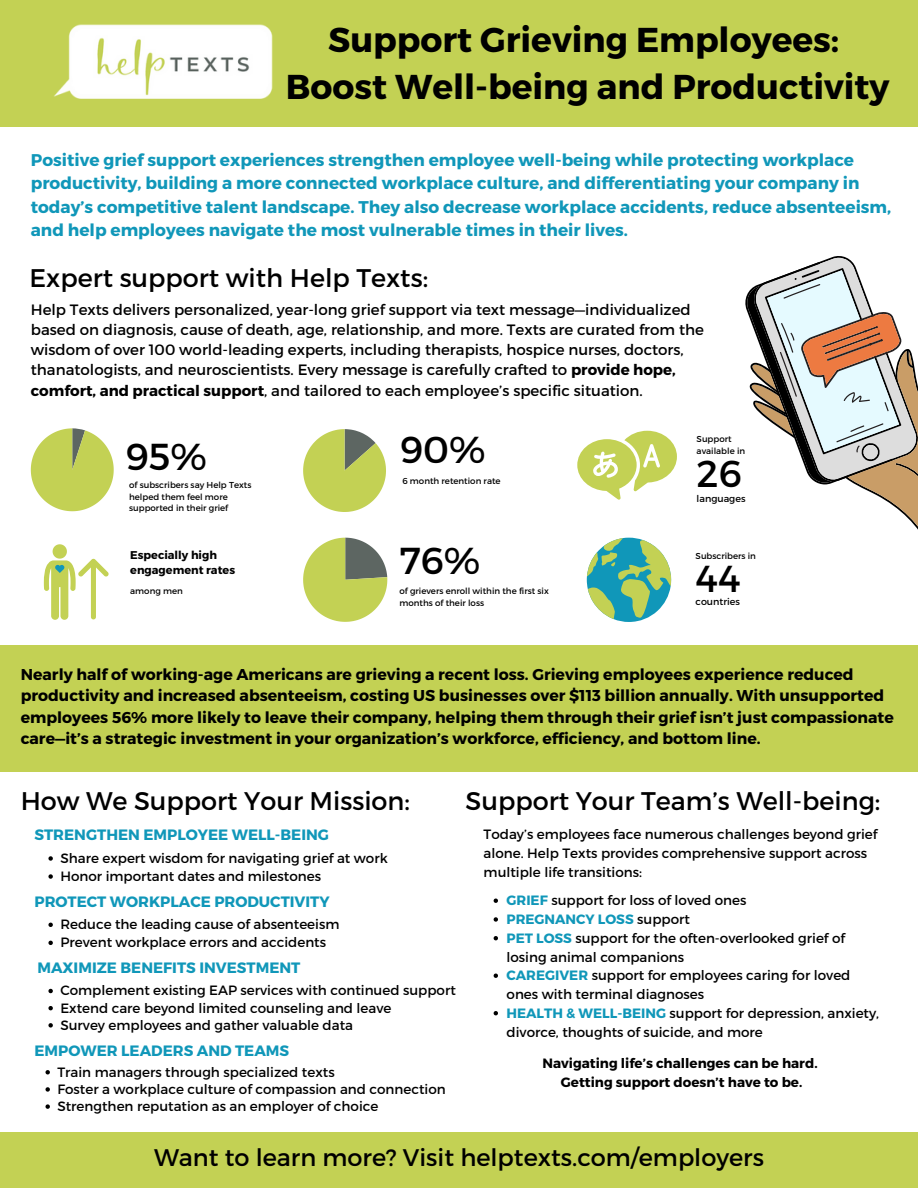
<style>
.page{position:relative;width:918px;height:1188px;background:#fff}
.page>*{position:absolute;margin:0;border:0;box-sizing:border-box;transform-origin:0 0}
.t1{font:37.5px "Montserrat";color:#000}
.t2{font:700 34.5px/47.2px "Montserrat";color:#000;text-align:center}
.t3{font:25.5px "Montserrat";color:#000}
.t4{font:24px "Montserrat";color:#000}
.t5{font:700 16.95px/23.7px "Montserrat";color:#1097b9}
.t6{font:700 15.75px/21.1px "Montserrat";color:#000}
.t7{font:15px/20.2px "Montserrat";color:#000}
.t8{font:700 15px "Montserrat";color:#1097b9}
.t9{font:13.5px/18.8px "Montserrat";color:#000}
.t10{font:700 13.5px/18.8px "Montserrat";color:#000;text-align:center}
.t11{font:700 13.5px "Montserrat";color:#1097b9}
.t12{font:700 11.25px/15px "Montserrat";color:#000}
.t13{font:9.6px "Montserrat";color:#000}
.t14{font:8.55px/11.6px "Montserrat";color:#000}
.s1{font-weight:700}
.s2{font-weight:700;color:#1097b9}
.s3{font-weight:400;color:#000}
</style>
<div class="page">
<div style="left:0;top:0;width:918px;height:126px;background:#c3d154"></div>
<img style="left:54px;top:24px;width:219px;height:75px">
<svg style="left:31px;top:428px;width:83px;height:83px"></svg>
<svg style="left:303px;top:429px;width:83px;height:83px"></svg>
<svg style="left:303px;top:538px;width:84px;height:84px"></svg>
<svg style="left:577px;top:431px;width:100px;height:69px"></svg>
<svg style="left:587px;top:538px;width:84px;height:84px"></svg>
<div style="left:0;top:1132px;width:918px;height:56px;background:#c3d154"></div>
<svg style="left:745px;top:256px;width:173px;height:274px"></svg>
<div style="left:0;top:645px;width:918px;height:127px;background:#c3d154"></div>
<svg style="left:44px;top:544px;width:65px;height:75px"></svg>
<svg style="left:48px;top:923px;width:5px;height:4px"></svg>
<svg style="left:48px;top:941px;width:5px;height:4px"></svg>
<svg style="left:48px;top:989px;width:5px;height:4px"></svg>
<svg style="left:48px;top:1006px;width:5px;height:4px"></svg>
<svg style="left:48px;top:1023px;width:5px;height:5px"></svg>
<svg style="left:46px;top:1070px;width:4px;height:4px"></svg>
<svg style="left:46px;top:1087px;width:4px;height:5px"></svg>
<svg style="left:46px;top:1104px;width:4px;height:5px"></svg>
<svg style="left:494px;top:899px;width:4px;height:4px"></svg>
<svg style="left:494px;top:917px;width:4px;height:5px"></svg>
<svg style="left:494px;top:936px;width:4px;height:4px"></svg>
<svg style="left:494px;top:974px;width:4px;height:4px"></svg>
<svg style="left:494px;top:1011px;width:4px;height:4px"></svg>
<svg style="left:48px;top:856px;width:5px;height:5px"></svg>
<svg style="left:48px;top:874px;width:5px;height:5px"></svg>
<p class="t2" style="left:286px;top:14px;width:605px">Support Grieving Employees:<br>Boost Well-being and Productivity</p>
<h1 class="t5" style="left:31px;top:147px;width:862px">Positive grief support experiences strengthen employee well-being while protecting workplace productivity, building a more connected workplace culture, and differentiating your company in today’s competitive talent landscape. They also decrease workplace accidents, reduce absenteeism, and help employees navigate the most vulnerable times in their lives.</h1>
<p class="t3" style="left:30px;top:262px;width:400px">Expert support with Help Texts:</p>
<h5 class="t7" style="left:31px;top:298px;width:675px">Help Texts delivers personalized, year-long grief support via text message—individualized based on diagnosis, cause of death, age, relationship, and more. Texts are curated from the wisdom of over 100 world-leading experts, including therapists, hospice nurses, doctors, thanatologists, and neuroscientists. Every message is carefully crafted to <span class="s1">provide hope, comfort, and practical support</span>, and tailored to each employee’s specific situation.</h5>
<p class="t1" style="left:126px;top:432px;width:83px">95%</p>
<p class="t14" style="left:129px;top:479px;width:124px">of subscribers say Help Texts helped them feel more supported in their grief</p>
<h2 class="t12" style="left:130px;top:547px;width:106px">Especially high engagement rates</h2>
<p class="t14" style="left:130px;top:585px;width:54px">among men</p>
<h2 class="t1" style="left:400px;top:425px;width:87px">90%</h2>
<p class="t14" style="left:402px;top:474px;width:100px">6 month retention rate</p>
<p class="t1" style="left:399px;top:537px;width:82px">76%</p>
<p class="t14" style="left:399px;top:585px;width:151px">of grievers enroll within the first six months of their loss</p>
<p class="t14" style="left:697px;top:433px;width:50px">Support available in</p>
<p class="t1" style="left:697px;top:450px;width:47px">26</p>
<p class="t13" style="left:697px;top:492px;width:50px">languages</p>
<h3 class="t14" style="left:696px;top:550px;width:62px">Subscribers in</h3>
<p class="t1" style="left:696px;top:554px;width:46px">44</p>
<h4 class="t13" style="left:696px;top:595px;width:46px">countries</h4>
<p class="t6" style="left:21px;top:663px;width:875px">Nearly half of working-age Americans are grieving a recent loss. Grieving employees experience reduced productivity and increased absenteeism, costing US businesses over $113 billion annually. With unsupported employees 56% more likely to leave their company, helping them through their grief isn’t just compassionate care—it’s a strategic investment in your organization’s workforce, efficiency, and bottom line.</p>
<h4 class="t3" style="left:21px;top:784px;width:391px">How We Support Your Mission:</h4>
<p class="t8" style="left:35px;top:825px;width:296px">STRENGTHEN EMPLOYEE WELL-BEING</p>
<p class="t9" style="left:60px;top:848px;width:329px">Share expert wisdom for navigating grief at work</p>
<p class="t9" style="left:60px;top:866px;width:262px">Honor important dates and milestones</p>
<p class="t8" style="left:35px;top:892px;width:297px">PROTECT WORKPLACE PRODUCTIVITY</p>
<p class="t9" style="left:60px;top:914px;width:281px">Reduce the leading cause of absenteeism</p>
<p class="t9" style="left:60px;top:932px;width:267px">Prevent workplace errors and accidents</p>
<p class="t9" style="left:60px;top:981px;width:397px">Complement existing EAP services with continued support</p>
<p class="t9" style="left:60px;top:998px;width:333px">Extend care beyond limited counseling and leave</p>
<p class="t9" style="left:60px;top:1015px;width:294px">Survey employees and gather valuable data</p>
<p class="t9" style="left:57px;top:1062px;width:279px">Train managers through specialized texts</p>
<p class="t9" style="left:57px;top:1079px;width:390px">Foster a workplace culture of compassion and connection</p>
<h3 class="t9" style="left:57px;top:1096px;width:322px">Strengthen reputation as an employer of choice</h3>
<h2 class="t8" style="left:37px;top:958px;width:265px">MAXIMIZE BENEFITS INVESTMENT</h2>
<p class="t8" style="left:35px;top:1041px;width:256px">EMPOWER LEADERS AND TEAMS</p>
<h5 class="t3" style="left:466px;top:784px;width:416px">Support Your Team’s Well-being:</h5>
<h5 class="t9" style="left:484px;top:824px;width:395px">Today’s employees face numerous challenges beyond grief alone. Help Texts provides comprehensive support across multiple life transitions:</h5>
<p class="t9" style="left:507px;top:891px;width:241px"><span class="s2">GRIEF</span> support for loss of loved ones</p>
<p class="t11" style="left:507px;top:911px;width:185px">PREGNANCY LOSS <span class="s3">support</span></p>
<h5 class="t9" style="left:507px;top:928px;width:340px"><span class="s2">PET LOSS</span> support for the often-overlooked grief of losing animal companions</h5>
<p class="t9" style="left:507px;top:966px;width:345px"><span class="s2">CAREGIVER</span> support for employees caring for loved ones with terminal diagnoses</p>
<p class="t9" style="left:507px;top:1003px;width:374px"><span class="s2">HEALTH &amp; WELL-BEING</span> support for depression, anxiety, divorce, thoughts of suicide, and more</p>
<p class="t10" style="left:542px;top:1053px;width:277px">Navigating life’s challenges can be hard.<br>Getting support doesn’t have to be.</p>
<h3 class="t4" style="left:154px;top:1142px;width:611px">Want to learn more? Visit helptexts.com/employers</h3>
</div>
